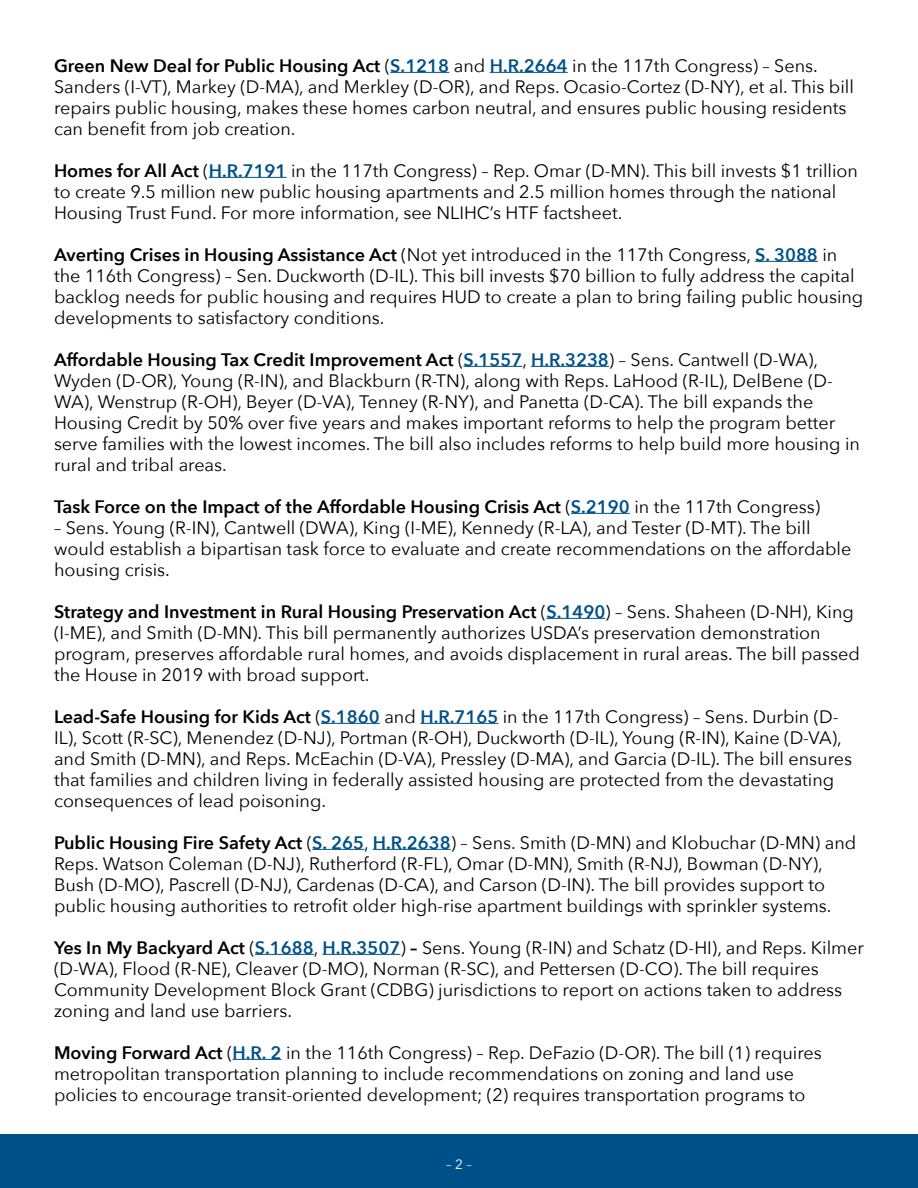
<style>
.page{position:relative;width:918px;height:1188px;background:#fff}
.page>*{position:absolute;margin:0;border:0;box-sizing:border-box;transform-origin:0 0}
.t1{font:18px/21px "Avenir Next";color:#000}
.t2{font:600 18px "Avenir Next";color:#000}
.t3{font:13.5px "Avenir Next";color:#fff}
.s1{font-weight:600}
.s2{font-weight:600;color:#005189}
.s3{font-weight:400}
.s4{color:#005189}
</style>
<div class="page">
<div style="left:0;top:1134px;width:918px;height:54px;background:#005189"></div>
<hr style="left:390px;top:72px;width:59px;height:1px;background:#005189">
<hr style="left:490px;top:72px;width:78px;height:1px;background:#005189">
<hr style="left:209px;top:177px;width:78px;height:1px;background:#005189">
<hr style="left:755px;top:261px;width:63px;height:1px;background:#005189">
<hr style="left:463px;top:366px;width:59px;height:1px;background:#005189">
<hr style="left:531px;top:366px;width:78px;height:1px;background:#005189">
<hr style="left:571px;top:513px;width:59px;height:1px;background:#005189">
<hr style="left:546px;top:618px;width:59px;height:1px;background:#005189">
<hr style="left:321px;top:723px;width:59px;height:1px;background:#005189">
<hr style="left:420px;top:723px;width:78px;height:1px;background:#005189">
<hr style="left:312px;top:849px;width:52px;height:1px;background:#005189">
<hr style="left:373px;top:849px;width:78px;height:1px;background:#005189">
<hr style="left:255px;top:954px;width:59px;height:1px;background:#005189">
<hr style="left:323px;top:954px;width:77px;height:1px;background:#005189">
<hr style="left:233px;top:1059px;width:49px;height:1px;background:#005189">
<p class="t1" style="left:54px;top:54px;width:801px"><span class="s1">Green New Deal for Public Housing Act</span> (<span class="s2">S.1218</span> and <span class="s2">H.R.2664</span> in the 117th Congress) – Sens.<br>Sanders (I-VT), Markey (D-MA), and Merkley (D-OR), and Reps. Ocasio-Cortez (D-NY), et al. This bill repairs public housing, makes these homes carbon neutral, and ensures public housing residents can benefit from job creation.</p>
<p class="t1" style="left:54px;top:159px;width:806px"><span class="s1">Homes for All Act</span> (<span class="s2">H.R.7191</span> in the 117th Congress) – Rep. Omar (D-MN). This bill invests $1 trillion to create 9.5 million new public housing apartments and 2.5 million homes through the national<br>Housing Trust Fund. For more information, see NLIHC’s HTF factsheet.</p>
<p class="t1" style="left:54px;top:243px;width:811px"><span class="s1">Averting Crises in Housing Assistance Act</span> (Not yet introduced in the 117th Congress, <span class="s2">S. 3088</span> in the 116th Congress) – Sen. Duckworth (D-IL). This bill invests $70 billion to fully address the capital backlog needs for public housing and requires HUD to create a plan to bring failing public housing developments to satisfactory conditions.</p>
<p class="t1" style="left:54px;top:349px;width:808px"><span class="s1">Affordable Housing Tax Credit Improvement Act</span> (<span class="s2">S.1557</span>, <span class="s2">H.R.3238</span>) – Sens. Cantwell (D-WA), Wyden (D-OR), Young (R-IN), and Blackburn (R-TN), along with Reps. LaHood (R-IL), DelBene (D-WA), Wenstrup (R-OH), Beyer (D-VA), Tenney (R-NY), and Panetta (D-CA). The bill expands the Housing Credit by 50% over five years and makes important reforms to help the program better serve families with the lowest incomes. The bill also includes reforms to help build more housing in rural and tribal areas.</p>
<p class="t2" style="left:54px;top:491px;width:768px">Task Force on the Impact of the Affordable Housing Crisis Act <span class="s3">(</span><span class="s4">S.2190</span> <span class="s3">in the 117th Congress)</span></p>
<p class="t1" style="left:54px;top:517px;width:799px">– Sens. Young (R-IN), Cantwell (DWA), King (I-ME), Kennedy (R-LA), and Tester (D-MT). The bill would establish a bipartisan task force to evaluate and create recommendations on the affordable housing crisis.</p>
<p class="t1" style="left:54px;top:601px;width:807px"><span class="s1">Strategy and Investment in Rural Housing Preservation Act</span> (<span class="s2">S.1490</span>) – Sens. Shaheen (D-NH), King (I-ME), and Smith (D-MN). This bill permanently authorizes USDA’s preservation demonstration program, preserves affordable rural homes, and avoids displacement in rural areas. The bill passed the House in 2019 with broad support.</p>
<p class="t1" style="left:54px;top:706px;width:800px"><span class="s1">Lead-Safe Housing for Kids Act</span> (<span class="s2">S.1860</span> and <span class="s2">H.R.7165</span> in the 117th Congress) – Sens. Durbin (D-IL), Scott (R-SC), Menendez (D-NJ), Portman (R-OH), Duckworth (D-IL), Young (R-IN), Kaine (D-VA), and Smith (D-MN), and Reps. McEachin (D-VA), Pressley (D-MA), and Garcia (D-IL). The bill ensures that families and children living in federally assisted housing are protected from the devastating consequences of lead poisoning.</p>
<p class="t1" style="left:54px;top:832px;width:804px"><span class="s1">Public Housing Fire Safety Act</span> (<span class="s2">S. 265</span>, <span class="s2">H.R.2638</span>) – Sens. Smith (D-MN) and Klobuchar (D-MN) and Reps. Watson Coleman (D-NJ), Rutherford (R-FL), Omar (D-MN), Smith (R-NJ), Bowman (D-NY), Bush (D-MO), Pascrell (D-NJ), Cardenas (D-CA), and Carson (D-IN). The bill provides support to public housing authorities to retrofit older high-rise apartment buildings with sprinkler systems.</p>
<p class="t1" style="left:54px;top:937px;width:811px"><span class="s1">Yes In My Backyard Act</span> (<span class="s2">S.1688</span>, <span class="s2">H.R.3507</span>) <span class="s1">–</span> Sens. Young (R-IN) and Schatz (D-HI), and Reps. Kilmer (D-WA), Flood (R-NE), Cleaver (D-MO), Norman (R-SC), and Pettersen (D-CO). The bill requires Community Development Block Grant (CDBG) jurisdictions to report on actions taken to address zoning and land use barriers.</p>
<p class="t1" style="left:54px;top:1042px;width:769px"><span class="s1">Moving Forward Act</span> (<span class="s2">H.R. 2</span> in the 116th Congress) – Rep. DeFazio (D-OR). The bill (1) requires metropolitan transportation planning to include recommendations on zoning and land use policies to encourage transit-oriented development; (2) requires transportation programs to</p>
<p class="t3" style="left:446px;top:1153px;width:27px">– 2 –</p>
</div>
